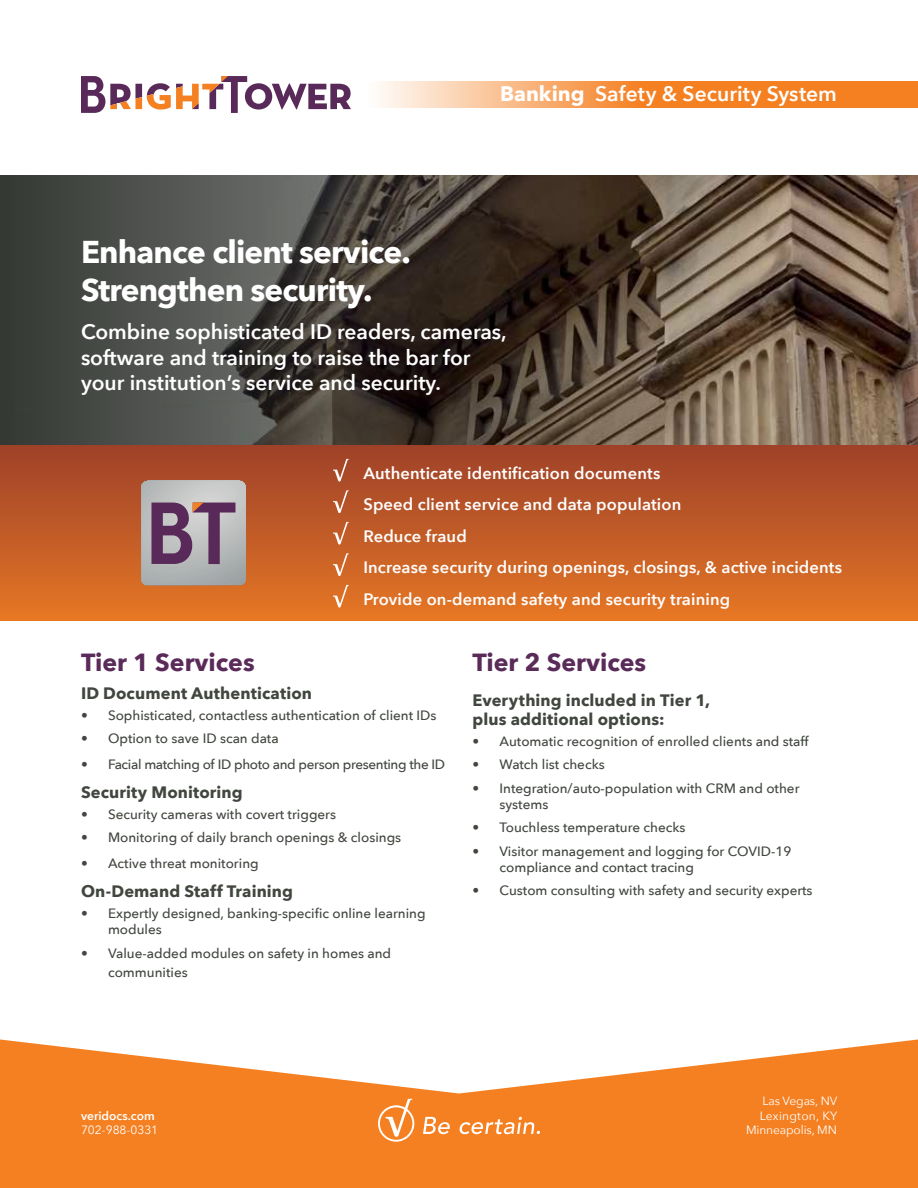
<style>
.page{position:relative;width:918px;height:1188px;background:#fff}
.page>*{position:absolute;margin:0;border:0;box-sizing:border-box;transform-origin:0 0}
.t1{font:700 31.5px/37.8px "Avenir Next";letter-spacing:-.025em;color:#fff}
.t2{font:700 24.75px "Avenir Next";color:#5a2a59}
.t3{font:600 21px/25.2px "Avenir Next";color:#fff}
.t4{font:600 16.5px/31.5px "Avenir Next";letter-spacing:.01em;color:#fff}
.t5{font:700 16.5px/19.5px "Avenir Next";letter-spacing:.005em;color:#41463f}
.t6{font:500 13.5px/16.5px "Avenir Next";color:#41463f}
.t7{font:500 13.5px "Avenir Next";letter-spacing:-.025em;color:#41463f}
.t8{font:12px/14.4px "Avenir Next";letter-spacing:-.01em;color:#fff;text-align:right}
.t9{font:600 12px "Avenir Next";color:#fff}
.s1{font-weight:700}
</style>
<div class="page">
<svg style="left:378px;top:81px;width:540px;height:27px;background:#f79d55"></svg>
<img style="left:864px;top:176px;width:54px;height:270px">
<svg style="left:0;top:1040px;width:918px;height:148px;fill:#f58021"></svg>
<div style="left:0;top:446px;width:918px;height:175px;background:linear-gradient(to bottom,#9d412a,#e67725)"></div>
<svg style="left:333px;top:459px;width:16px;height:23px"></svg>
<svg style="left:333px;top:490px;width:16px;height:23px"></svg>
<svg style="left:333px;top:522px;width:16px;height:23px"></svg>
<svg style="left:333px;top:553px;width:16px;height:23px"></svg>
<svg style="left:333px;top:585px;width:16px;height:23px"></svg>
<svg style="left:0;top:176px;width:864px;height:270px;background:#4f473d"></svg>
<svg style="left:378px;top:1099px;width:36px;height:43px"></svg>
<svg style="left:423px;top:1117px;width:27px;height:17px"></svg>
<svg style="left:460px;top:1117px;width:80px;height:17px"></svg>
<svg style="left:81px;top:76px;width:270px;height:37px"></svg>
<svg style="left:142px;top:481px;width:104px;height:104px;background:#a197a2"></svg>
<h3 class="t3" style="left:500px;top:80px;width:338px"><span class="s1">Banking</span> Safety &amp; Security System</h3>
<h1 class="t1" style="left:81px;top:232px;width:332px">Enhance client service.<br>Strengthen security.</h1>
<h3 class="t3" style="left:81px;top:319px;width:427px">Combine sophisticated ID readers, cameras, software and training to raise the bar for your institution’s service and security.</h3>
<p class="t4" style="left:363px;top:457px;width:480px">Authenticate identification documents<br>Speed client service and data population<br>Reduce fraud<br>Increase security during openings, closings, &amp; active incidents Provide on-demand safety and security training</p>
<h2 class="t2" style="left:81px;top:640px;width:175px">Tier 1 Services</h2>
<p class="t5" style="left:81px;top:683px;width:233px">ID Document Authentication</p>
<p class="t6" style="left:81px;top:707px;width:357px">• Sophisticated, contactless authentication of client IDs</p>
<p class="t6" style="left:81px;top:730px;width:199px">• Option to save ID scan data</p>
<p class="t7" style="left:81px;top:753px;width:366px">• Facial matching of ID photo and person presenting the ID</p>
<p class="t5" style="left:81px;top:782px;width:163px">Security Monitoring</p>
<p class="t6" style="left:81px;top:806px;width:257px">• Security cameras with covert triggers</p>
<p class="t6" style="left:81px;top:829px;width:322px">• Monitoring of daily branch openings &amp; closings</p>
<p class="t6" style="left:81px;top:855px;width:179px">• Active threat monitoring</p>
<p class="t5" style="left:81px;top:881px;width:214px">On-Demand Staff Training</p>
<p class="t6" style="left:108px;top:905px;width:319px;text-indent:-27px">• Expertly designed, banking-specific online learning modules</p>
<p class="t6" style="left:108px;top:943px;width:285px;line-height:19.5px;text-indent:-27px">• Value-added modules on safety in homes and communities</p>
<h2 class="t2" style="left:472px;top:640px;width:175px">Tier 2 Services</h2>
<p class="t5" style="left:472px;top:690px;width:239px">Everything included in Tier 1, plus additional options:</p>
<p class="t6" style="left:472px;top:733px;width:338px">• Automatic recognition of enrolled clients and staff</p>
<p class="t6" style="left:472px;top:756px;width:134px">• Watch list checks</p>
<p class="t6" style="left:500px;top:779px;width:302px;text-indent:-27px">• Integration/auto-population with CRM and other systems</p>
<p class="t6" style="left:472px;top:819px;width:215px">• Touchless temperature checks</p>
<p class="t6" style="left:500px;top:842px;width:294px;text-indent:-27px">• Visitor management and logging for COVID-19 compliance and contact tracing</p>
<p class="t6" style="left:472px;top:882px;width:342px">• Custom consulting with safety and security experts</p>
<p class="t9" style="left:81px;top:1105px;width:75px">veridocs.com</p>
<p class="t8" style="left:81px;top:1122px;width:79px">702-988-0331</p>
<p class="t8" style="left:746px;top:1093px;width:93px">Las Vegas, NV<br>Lexington, KY<br>Minneapolis, MN</p>
</div>
